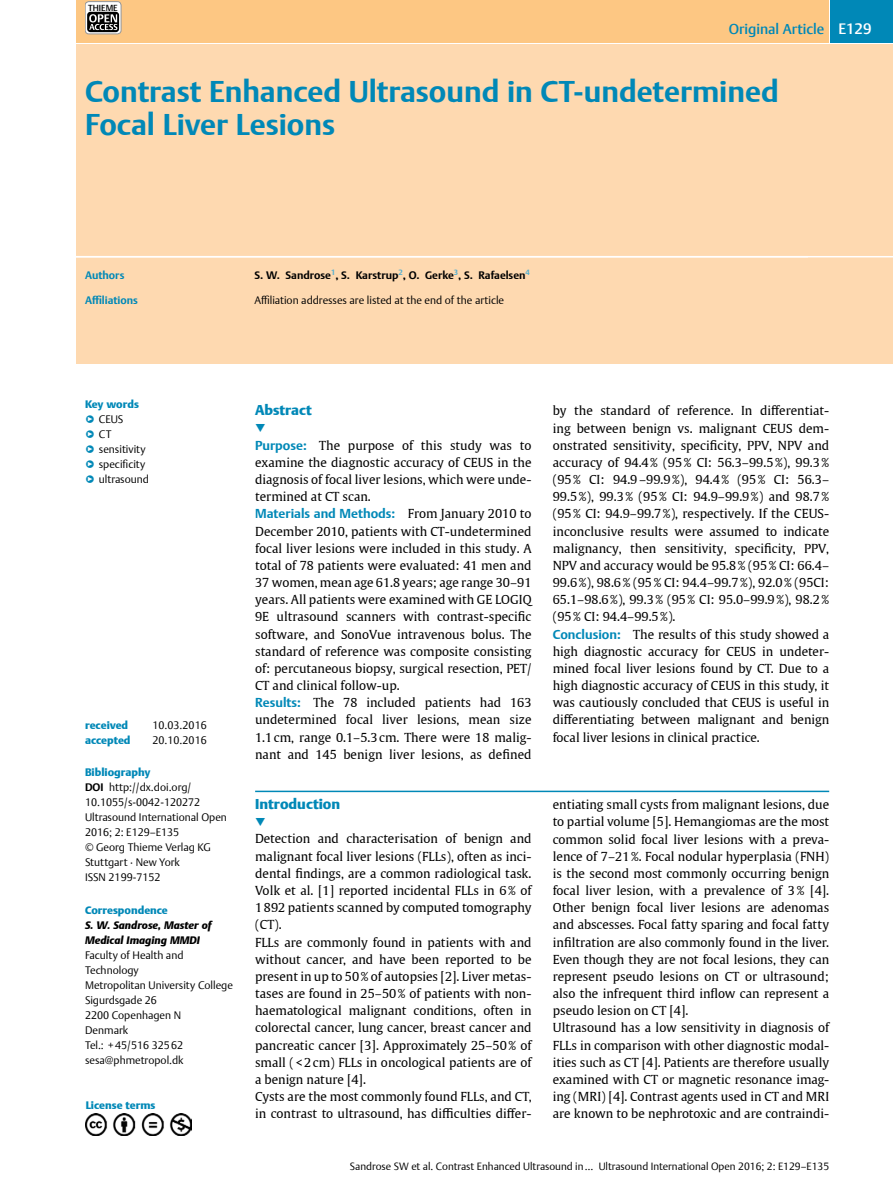
<style>
.page{position:relative;width:893px;height:1191px;background:#fff}
.page>*{position:absolute;margin:0;border:0;box-sizing:border-box;transform-origin:0 0}
.t1{font:700 29.85px/33px "Thieme Argo 2011";color:#0088b7}
.t2{font:900 17.7px "Thieme Argo 2011";color:#0088b7}
.t3{font:900 14.25px "Thieme Argo 2011";color:#0088b7}
.t4{font:500 14.25px "Thieme Argo 2011";color:#0088b7}
.t5{font:700 12.9px "Thieme Argo 2011";color:#0088b7}
.t6{font:12.3px/17.1px "Thieme Gulliver 2011";color:#000}
.t7{font:300 10.8px/15px "Thieme Argo 2011";color:#000}
.t8{font:900 10.8px "Thieme Argo 2011";color:#0088b7}
.t9{font:700 10.8px "Thieme Argo 2011";color:#000}
.t10{font:italic 900 10.8px/15px "Thieme Argo 2011";color:#000}
.t11{font:700 10.8px "Thieme Argo 2011";color:#0088b7}
.t12{font:300 10.5px "Thieme Argo 2011";color:#000}
.t13{font:500 8.7px "Thieme Argo 2011";color:#000}
.s1{font-size:15px;color:#fff}
.s2{font-size:13.8px;color:#0088b7}
.s3{font-weight:900;color:#0088b7}
.s4{font-weight:700}
.s5{font-family:"Thieme Argo 2011";font-weight:700;font-size:12.9px;color:#0088b7}
.s6{font-family:"Thieme Gulliver 2011";font-weight:400;font-size:12.3px;color:#000}
</style>
<div class="page">
<div style="left:830px;top:0;width:63px;height:43px;background:#0088b7"></div>
<div style="left:77px;top:44px;width:816px;height:319px;background:#fed9b0"></div>
<hr style="left:76px;top:256px;width:817px;height:1px;background:#fff">
<div style="left:77px;top:0;width:751px;height:43px;background:#fdc783"></div>
<hr style="left:255px;top:790px;width:574px;height:2px;background:#0088b7">
<div style="left:85px;top:2px;width:36px;height:32px;background:#fff;border-radius:4px"></div>
<div style="left:85px;top:2px;width:36px;height:32px;border:1px solid #939598;border-radius:4px"></div>
<svg style="left:87px;top:12px;width:32px;height:20px"></svg>
<svg style="left:89px;top:14px;width:28px;height:16px"></svg>
<img style="left:85px;top:1114px;width:106px;height:21px">
<p class="t13" style="left:88px;top:2px;width:31px">THIEME</p>
<p class="t4" style="left:729px;top:20px;width:144px">Original Article <span class="s1">E129</span></p>
<h1 class="t1" style="left:85px;top:75px;width:695px">Contrast Enhanced Ultrasound in CT-undetermined<br>Focal Liver Lesions</h1>
<p class="t11" style="left:85px;top:268px;width:41px">Authors</p>
<p class="t9" style="left:255px;top:268px;width:277px">S. W. Sandrose<sup>1</sup>, S. Karstrup<sup>2</sup>, O. Gerke<sup>3</sup>, S. Rafaelsen<sup>4</sup></p>
<p class="t11" style="left:85px;top:293px;width:55px">Affiliations</p>
<p class="t7" style="left:255px;top:293px;width:251px">Affiliation addresses are listed at the end of the article</p>
<p class="t8" style="left:85px;top:397px;width:55px">Key words</p>
<p class="t7" style="left:85px;top:412px;width:40px"><span class="s2">●</span><sup>▶</sup> CEUS</p>
<p class="t7" style="left:85px;top:427px;width:28px"><span class="s2">●</span><sup>▶</sup> CT</p>
<p class="t7" style="left:85px;top:442px;width:62px"><span class="s2">●</span><sup>▶</sup> sensitivity</p>
<p class="t7" style="left:85px;top:457px;width:62px"><span class="s2">●</span><sup>▶</sup> specificity</p>
<p class="t7" style="left:85px;top:472px;width:66px"><span class="s2">●</span><sup>▶</sup> ultrasound</p>
<p class="t8" style="left:85px;top:718px;width:45px">received</p>
<p class="t7" style="left:153px;top:717px;width:56px">10.03.2016</p>
<p class="t8" style="left:85px;top:733px;width:47px">accepted</p>
<p class="t7" style="left:153px;top:732px;width:56px">20.10.2016</p>
<p class="t7" style="left:85px;top:765px;width:143px"><span class="s3">Bibliography<br></span><span class="s4">DOI</span> http://dx.doi.org/<br>10.1055/s-0042-120272<br>Ultrasound International Open<br>2016; 2: E129–E135<br>© Georg Thieme Verlag KG<br>Stuttgart · New York<br>ISSN 2199-7152</p>
<p class="t8" style="left:85px;top:902px;width:84px">Correspondence</p>
<p class="t10" style="left:85px;top:917px;width:128px">S. W. Sandrose, Master of<br>Medical Imaging MMDI</p>
<p class="t7" style="left:85px;top:947px;width:149px">Faculty of Health and<br>Technology<br>Metropolitan University College<br>Sigurdsgade 26<br>2200 Copenhagen N<br>Denmark<br>Tel.: +45/516 32562 sesa@phmetropol.dk</p>
<p class="t8" style="left:86px;top:1097px;width:71px">License terms</p>
<p class="t3" style="left:255px;top:401px;width:58px">Abstract</p>
<h2 class="t2" style="left:255px;top:417px;width:12px">▼</h2>
<p class="t6" style="left:255px;top:436px;width:278px;text-align:justify"><span class="s5">Purpose:</span> The purpose of this study was to examine the diagnostic accuracy of CEUS in the diagnosis of focal liver lesions, which were unde&shy;termined at CT scan.</p>
<p class="t5" style="left:255px;top:505px;width:278px">Materials and Methods: <span class="s6">From January 2010 to</span></p>
<p class="t6" style="left:255px;top:522px;width:278px">December 2010, patients with CT-undetermined focal liver lesions were included in this study. A total of 78 patients were evaluated: 41 men and 37 women, mean age 61.8 years; age range 30–91 years. All patients were examined with GE LOGIQ 9E ultrasound scanners with contrast-specific software, and SonoVue intravenous bolus. The standard of reference was composite consisting of: percutaneous biopsy, surgical resection, PET/ CT and clinical follow-up.<br><span class="s5">Results:</span> The 78 included patients had 163 undetermined focal liver lesions, mean size 1.1cm, range 0.1–5.3cm. There were 18 malig&shy;nant and 145 benign liver lesions, as defined</p>
<p class="t3" style="left:255px;top:794px;width:87px">Introduction</p>
<h2 class="t2" style="left:255px;top:810px;width:12px">▼</h2>
<p class="t6" style="left:255px;top:830px;width:278px">Detection and characterisation of benign and malignant focal liver lesions (FLLs), often as inci&shy;dental findings, are a common radiological task.<br>Volk et al. [1] reported incidental FLLs in 6% of 1892 patients scanned by computed tomography (CT).<br>FLLs are commonly found in patients with and without cancer, and have been reported to be present in up to 50% of autopsies [2]. Liver metas&shy;tases are found in 25–50% of patients with non&shy;haematological malignant conditions, often in colorectal cancer, lung cancer, breast cancer and pancreatic cancer [3]. Approximately 25–50% of small (&lt;2cm) FLLs in oncological patients are of a benign nature [4].<br>Cysts are the most commonly found FLLs, and CT, in contrast to ultrasound, has difficulties differ-</p>
<p class="t6" style="left:553px;top:402px;width:278px">by the standard of reference. In differentiat&shy;ing between benign vs. malignant CEUS dem&shy;onstrated sensitivity, specificity, PPV, NPV and accuracy of 94.4% (95% CI: 56.3–99.5%), 99.3% (95% CI: 94.9–99.9%), 94.4% (95% CI: 56.3– 99.5%), 99.3% (95% CI: 94.9–99.9%) and 98.7% (95% CI: 94.9–99.7%), respectively. If the CEUS&shy;inconclusive results were assumed to indicate malignancy, then sensitivity, specificity, PPV, NPV and accuracy would be 95.8% (95% CI: 66.4– 99.6%), 98.6% (95% CI: 94.4–99.7%), 92.0% (95CI:<br>65.1–98.6%), 99.3% (95% CI: 95.0–99.9%), 98.2% (95% CI: 94.4–99.5%).<br><span class="s5">Conclusion:</span> The results of this study showed a high diagnostic accuracy for CEUS in undeter&shy;mined focal liver lesions found by CT. Due to a high diagnostic accuracy of CEUS in this study, it was cautiously concluded that CEUS is useful in differentiating between malignant and benign focal liver lesions in clinical practice.</p>
<p class="t6" style="left:553px;top:795px;width:278px">entiating small cysts from malignant lesions, due to partial volume [5]. Hemangiomas are the most common solid focal liver lesions with a preva&shy;lence of 7–21%. Focal nodular hyperplasia (FNH) is the second most commonly occurring benign focal liver lesion, with a prevalence of 3% [4].<br>Other benign focal liver lesions are adenomas and abscesses. Focal fatty sparing and focal fatty infiltration are also commonly found in the liver.<br>Even though they are not focal lesions, they can represent pseudo lesions on CT or ultrasound; also the infrequent third inflow can represent a pseudo lesion on CT [4].<br>Ultrasound has a low sensitivity in diagnosis of FLLs in comparison with other diagnostic modal&shy;ities such as CT [4]. Patients are therefore usually examined with CT or magnetic resonance imag&shy;ing (MRI) [4]. Contrast agents used in CT and MRI are known to be nephrotoxic and are contraindi-</p>
<p class="t12" style="left:350px;top:1159px;width:481px">Sandrose SW et al. Contrast Enhanced Ultrasound in… Ultrasound International Open 2016; 2: E129–E135</p>
</div>
